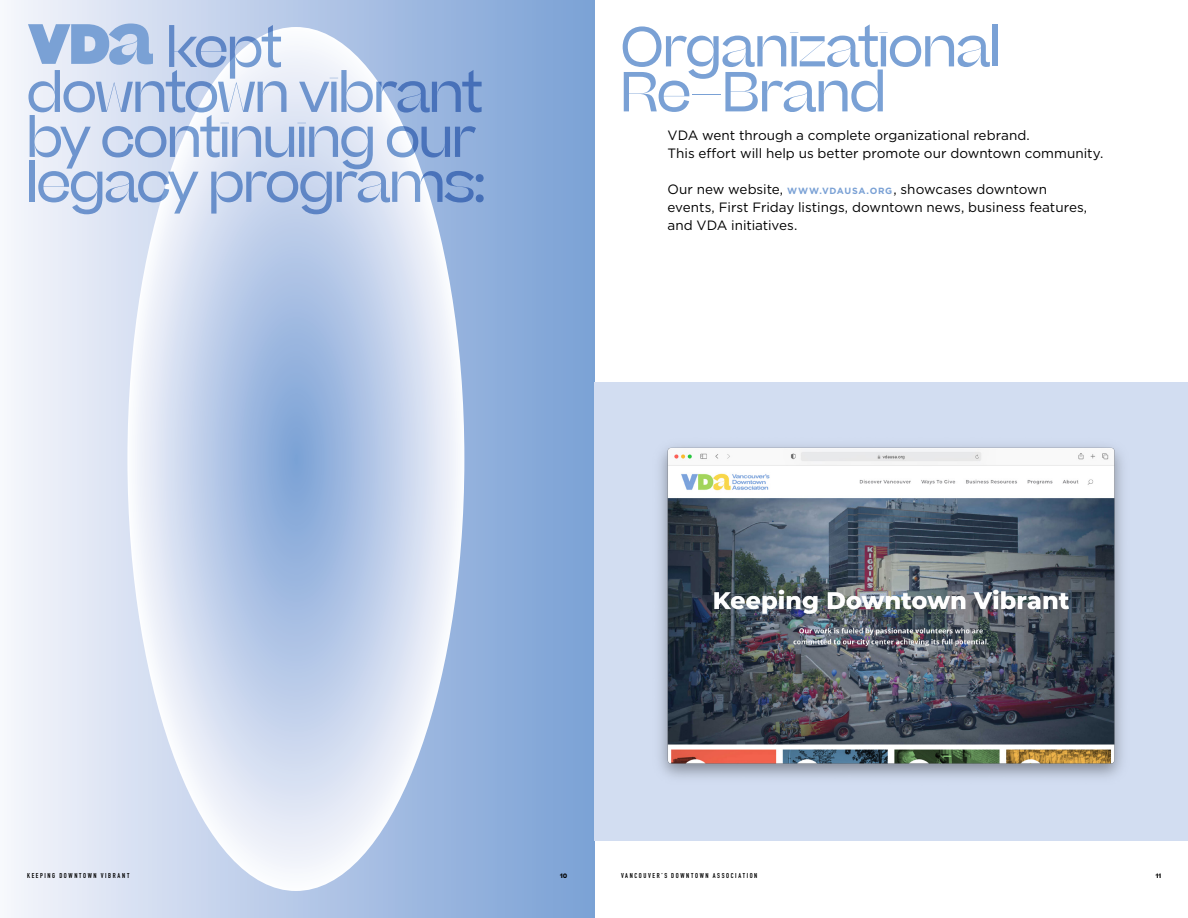
<style>
.page{position:relative;width:1188px;height:918px;background:#fff}
.page>*{position:absolute;margin:0;border:0;box-sizing:border-box;transform-origin:0 0}
.t1{font:54px/45px "Beatrice Display";letter-spacing:-.015em;color:#7aa1d5}
.t2{font:13.5px/18px "Gotham";color:#000}
.t3{font:700 7.05px "DIN Condensed";letter-spacing:.235em;color:#000}
.t4{font:700 6.15px "Beatrice Display";color:#000}
.s1{font-weight:700;font-size:9px;color:#7aa1d5}
</style>
<div class="page">
<div style="left:0;top:0;width:594px;height:918px;background:linear-gradient(to right,#f4f4fb,#799fd5)"></div>
<svg style="left:127px;top:27px;width:337px;height:864px;background:#c9d6ed"></svg>
<div style="left:594px;top:382px;width:594px;height:459px;background:#d2ddf1"></div>
<img style="left:660px;top:446px;width:463px;height:332px">
<svg style="left:28px;top:24px;width:125px;height:41px;background:#9fbae0"></svg>
<h1 class="t1" style="left:27px;top:26px;width:460px;text-indent:139px">kept downtown vibrant by continuing our legacy programs:</h1>
<h1 class="t1" style="left:621px;top:25px;width:381px">Organizational<br>Re–Brand</h1>
<p class="t2" style="left:668px;top:126px;width:437px">VDA went through a complete organizational rebrand.<br>This effort will help us better promote our downtown community.</p>
<p class="t2" style="left:667px;top:180px;width:421px">Our new website, <span class="s1">WWW.VDAUSA.ORG</span>, showcases downtown events, First Friday listings, downtown news, business features, and VDA initiatives.</p>
<p class="t3" style="left:27px;top:871px;width:104px">KEEPING DOWNTOWN VIBRANT</p>
<p class="t4" style="left:560px;top:872px;width:8px">10</p>
<p class="t3" style="left:621px;top:871px;width:138px">VANCOUVER’S DOWNTOWN ASSOCIATION</p>
<p class="t4" style="left:1156px;top:872px;width:7px">11</p>
</div>
